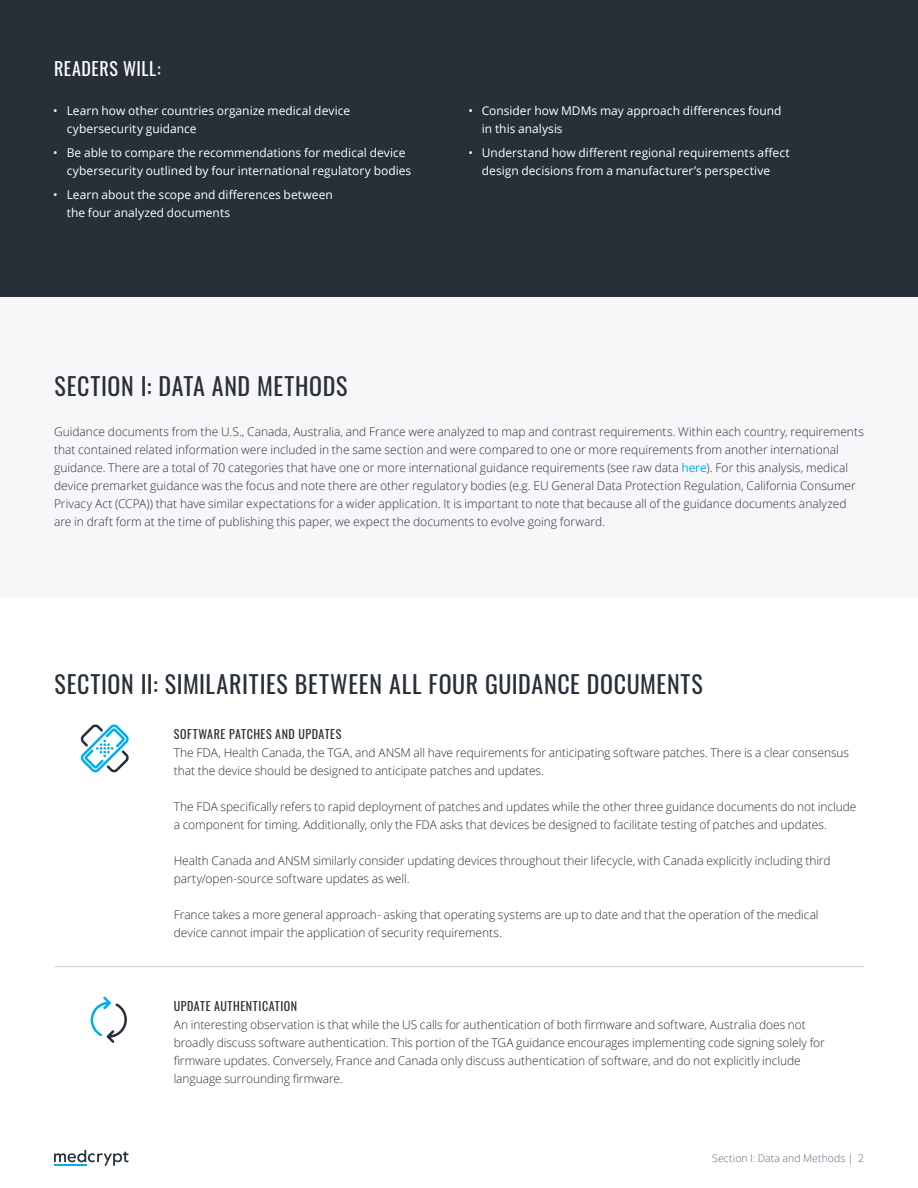
<style>
.page{position:relative;width:918px;height:1188px;background:#fff}
.page>*{position:absolute;margin:0;border:0;box-sizing:border-box;transform-origin:0 0}
.t1{font:24px "Oswald";letter-spacing:.025em;color:#272f39}
.t2{font:18px "Oswald";letter-spacing:.03em;color:#fff}
.t3{font:300 12px/18px "Open Sans";color:#272f39}
.t4{font:12px/18px "Open Sans";color:#fff}
.t5{font:12px "Oswald";letter-spacing:.045em;color:#272f39}
.t6{font:300 10.5px "Open Sans";letter-spacing:.01em;color:#586780}
.s1{font-weight:400;color:#00aeef}
</style>
<div class="page">
<svg style="left:54px;top:1150px;width:74px;height:16px"></svg>
<div style="left:0;top:0;width:918px;height:297px;background:#272f39"></div>
<div style="left:0;top:297px;width:918px;height:300px;background:#f7f7f9"></div>
<hr style="left:54px;top:966px;width:810px;height:1px;background:#d1d2d9">
<svg style="left:80px;top:724px;width:49px;height:48px"></svg>
<svg style="left:91px;top:997px;width:36px;height:46px"></svg>
<h2 class="t2" style="left:54px;top:53px;width:108px">READERS WILL:</h2>
<p class="t4" style="left:67px;top:101px;width:285px;text-indent:-14px">• Learn how other countries organize medical device cybersecurity guidance</p>
<p class="t4" style="left:67px;top:143px;width:346px;text-indent:-14px">• Be able to compare the recommendations for medical device cybersecurity outlined by four international regulatory bodies</p>
<p class="t4" style="left:67px;top:185px;width:268px;text-indent:-14px">• Learn about the scope and differences between the four analyzed documents</p>
<p class="t4" style="left:482px;top:101px;width:301px;text-indent:-14px">• Consider how MDMs may approach differences found in this analysis</p>
<p class="t4" style="left:468px;top:143px;width:323px;text-align:center">• Understand how different regional requirements affect design decisions from a manufacturer’s perspective</p>
<h1 class="t1" style="left:55px;top:365px;width:294px">SECTION I: DATA AND METHODS</h1>
<p class="t3" style="left:54px;top:422px;width:811px">Guidance documents from the U.S., Canada, Australia, and France were analyzed to map and contrast requirements. Within each country, requirements that contained related information were included in the same section and were compared to one or more requirements from another international guidance. There are a total of 70 categories that have one or more international guidance requirements (see raw data <span class="s1">here</span>). For this analysis, medical device premarket guidance was the focus and note there are other regulatory bodies (e.g. EU General Data Protection Regulation, California Consumer Privacy Act (CCPA)) that have similar expectations for a wider application. It is important to note that because all of the guidance documents analyzed are in draft form at the time of publishing this paper, we expect the documents to evolve going forward.</p>
<h1 class="t1" style="left:55px;top:663px;width:650px">SECTION II: SIMILARITIES BETWEEN ALL FOUR GUIDANCE DOCUMENTS</h1>
<p class="t5" style="left:174px;top:723px;width:169px">SOFTWARE PATCHES AND UPDATES</p>
<p class="t3" style="left:174px;top:743px;width:677px">The FDA, Health Canada, the TGA, and ANSM all have requirements for anticipating software patches. There is a clear consensus that the device should be designed to anticipate patches and updates.</p>
<p class="t3" style="left:174px;top:797px;width:684px">The FDA specifically refers to rapid deployment of patches and updates while the other three guidance documents do not include a component for timing. Additionally, only the FDA asks that devices be designed to facilitate testing of patches and updates.</p>
<p class="t3" style="left:174px;top:851px;width:658px">Health Canada and ANSM similarly consider updating devices throughout their lifecycle, with Canada explicitly including third party/open-source software updates as well.</p>
<p class="t3" style="left:174px;top:905px;width:646px">France takes a more general approach- asking that operating systems are up to date and that the operation of the medical device cannot impair the application of security requirements.</p>
<p class="t5" style="left:174px;top:995px;width:125px">UPDATE AUTHENTICATION</p>
<p class="t3" style="left:174px;top:1015px;width:653px">An interesting observation is that while the US calls for authentication of both firmware and software, Australia does not broadly discuss software authentication. This portion of the TGA guidance encourages implementing code signing solely for firmware updates. Conversely, France and Canada only discuss authentication of software, and do not explicitly include language surrounding firmware.</p>
<p class="t6" style="left:712px;top:1151px;width:153px">Section I: Data and Methods | 2</p>
</div>
